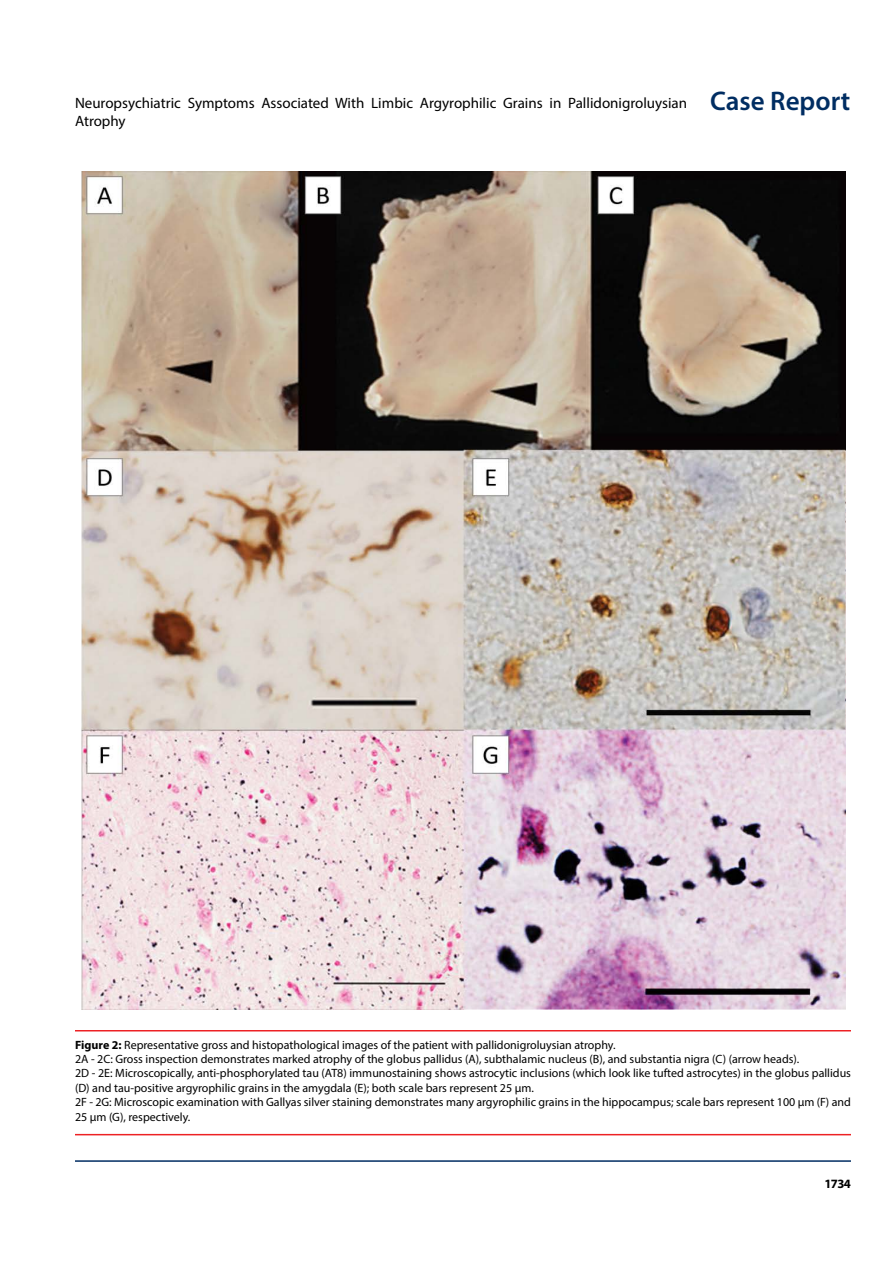
<style>
.page{position:relative;width:893px;height:1263px;background:#fff}
.page>*{position:absolute;margin:0;border:0;box-sizing:border-box;transform-origin:0 0}
.t1{font:15px/18px "Myriad Pro";color:#000}
.t2{font:700 12.75px "Myriad Pro";color:#000}
.t3{font:12px/14.4px "Myriad Pro";color:#000}
.s1{font-weight:600;font-size:27px;color:#002d62}
.s2{font-weight:700}
</style>
<div class="page">
<hr style="left:75px;top:1160px;width:776px;height:2px;background:#002d62">
<img style="left:81px;top:172px;width:765px;height:837px">
<hr style="left:75px;top:1030px;width:776px;height:1px;background:#ed2124">
<hr style="left:75px;top:1134px;width:776px;height:1px;background:#ed2124">
<p class="t1" style="left:75px;top:94px;width:777px">Neuropsychiatric Symptoms Associated With Limbic Argyrophilic Grains in Pallidonigroluysian <span class="s1">Case Report<br></span>Atrophy</p>
<p class="t3" style="left:75px;top:1037px;width:777px"><span class="s2">Figure 2:</span> Representative gross and histopathological images of the patient with pallidonigroluysian atrophy.<br>2A - 2C: Gross inspection demonstrates marked atrophy of the globus pallidus (A), subthalamic nucleus (B), and substantia nigra (C) (arrow heads).<br>2D - 2E: Microscopically, anti-phosphorylated tau (AT8) immunostaining shows astrocytic inclusions (which look like tufted astrocytes) in the globus pallidus (D) and tau-positive argyrophilic grains in the amygdala (E); both scale bars represent 25 µm.<br>2F - 2G: Microscopic examination with Gallyas silver staining demonstrates many argyrophilic grains in the hippocampus; scale bars represent 100 µm (F) and 25 µm (G), respectively.</p>
<p class="t2" style="left:824px;top:1176px;width:28px">1734</p>
</div>
